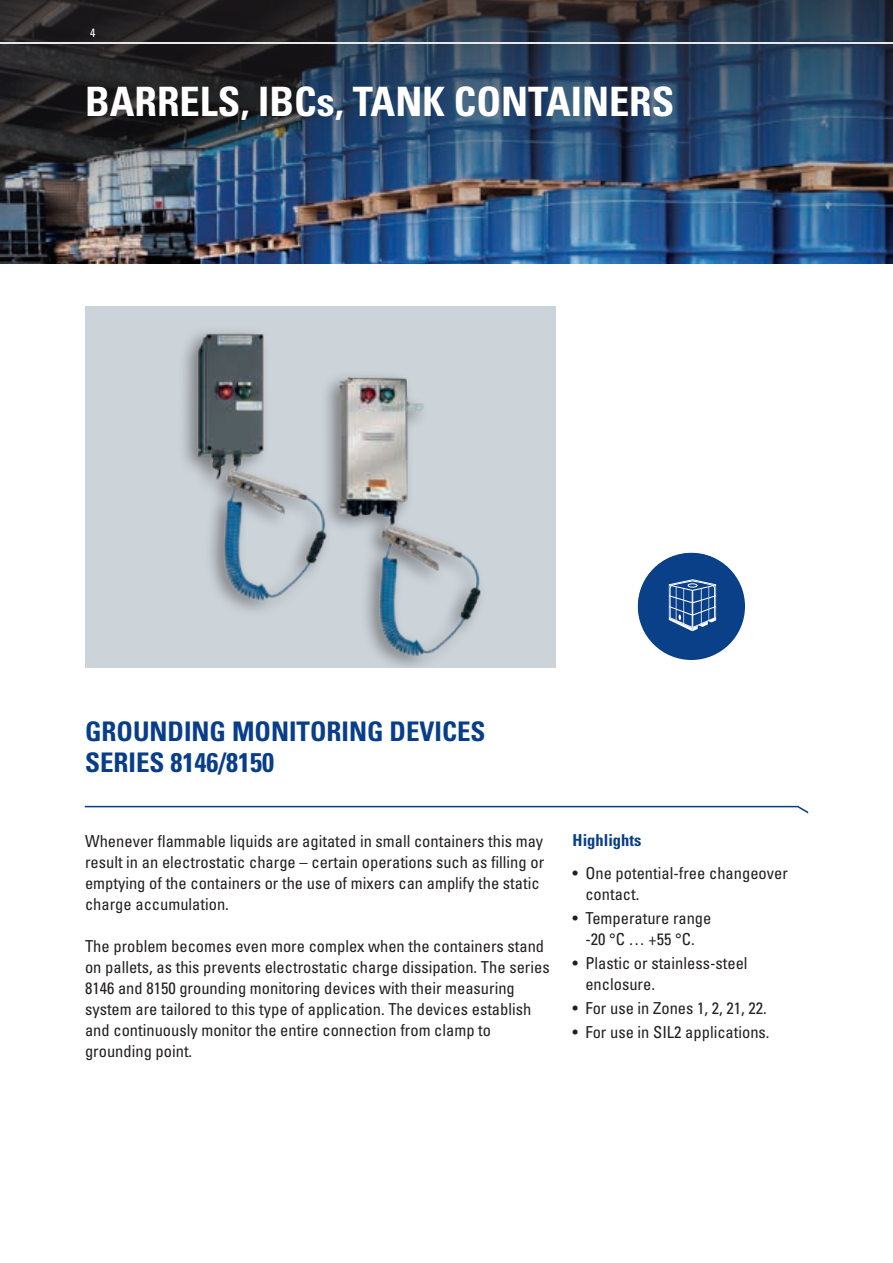
<style>
.page{position:relative;width:893px;height:1263px;background:#fff}
.page>*{position:absolute;margin:0;border:0;box-sizing:border-box;transform-origin:0 0}
.t1{font:700 condensed 40.5px "Univers";color:#fff}
.t2{font:700 condensed 27px/31.5px "Univers";color:#083e89}
.t3{font:condensed 16.5px/21px "Univers";color:#231f20}
.t4{font:700 condensed 16.5px "Univers";color:#083e89}
.t5{font:condensed 12px "Univers";color:#fff}
</style>
<div class="page">
<img style="left:0;top:0;width:893px;height:264px">
<div style="left:638px;top:553px;width:106px;height:106px;background:#094087;border-radius:50%"></div>
<svg style="left:668px;top:579px;width:49px;height:52px"></svg>
<div style="left:85px;top:306px;width:471px;height:362px;background:#ccd4da"></div>
<img style="left:183px;top:331px;width:298px;height:336px">
<hr style="left:0;top:42px;width:893px;height:2px;background:#e6e7e9">
<svg style="left:85px;top:806px;width:723px;height:7px"></svg>
<p class="t5" style="left:90px;top:25px;width:7px">4</p>
<h1 class="t1" style="left:85px;top:77px;width:591px">BARRELS, IBCs, TANK CONTAINERS</h1>
<h2 class="t2" style="left:85px;top:715px;width:402px">GROUNDING MONITORING DEVICES<br>SERIES 8146/8150</h2>
<p class="t3" style="left:85px;top:830px;width:461px">Whenever flammable liquids are agitated in small containers this may result in an electrostatic charge – certain operations such as filling or emptying of the containers or the use of mixers can amplify the static charge accumulation.</p>
<p class="t3" style="left:85px;top:935px;width:466px">The problem becomes even more complex when the containers stand on pallets, as this prevents electrostatic charge dissipation. The series 8146 and 8150 grounding monitoring devices with their measuring system are tailored to this type of application. The devices establish and continuously monitor the entire connection from clamp to grounding point.</p>
<p class="t4" style="left:573px;top:830px;width:70px">Highlights</p>
<p class="t3" style="left:585px;top:862px;width:204px;text-indent:-13px">• One potential-free changeover contact.</p>
<p class="t3" style="left:573px;top:907px;width:140px;text-align:center">• Temperature range -20 °C … +55 °C.</p>
<p class="t3" style="left:585px;top:952px;width:164px;text-indent:-13px">• Plastic or stainless-steel enclosure.</p>
<p class="t3" style="left:573px;top:997px;width:196px">• For use in Zones 1, 2, 21, 22.</p>
<p class="t3" style="left:573px;top:1021px;width:198px">• For use in SIL2 applications.</p>
</div>
